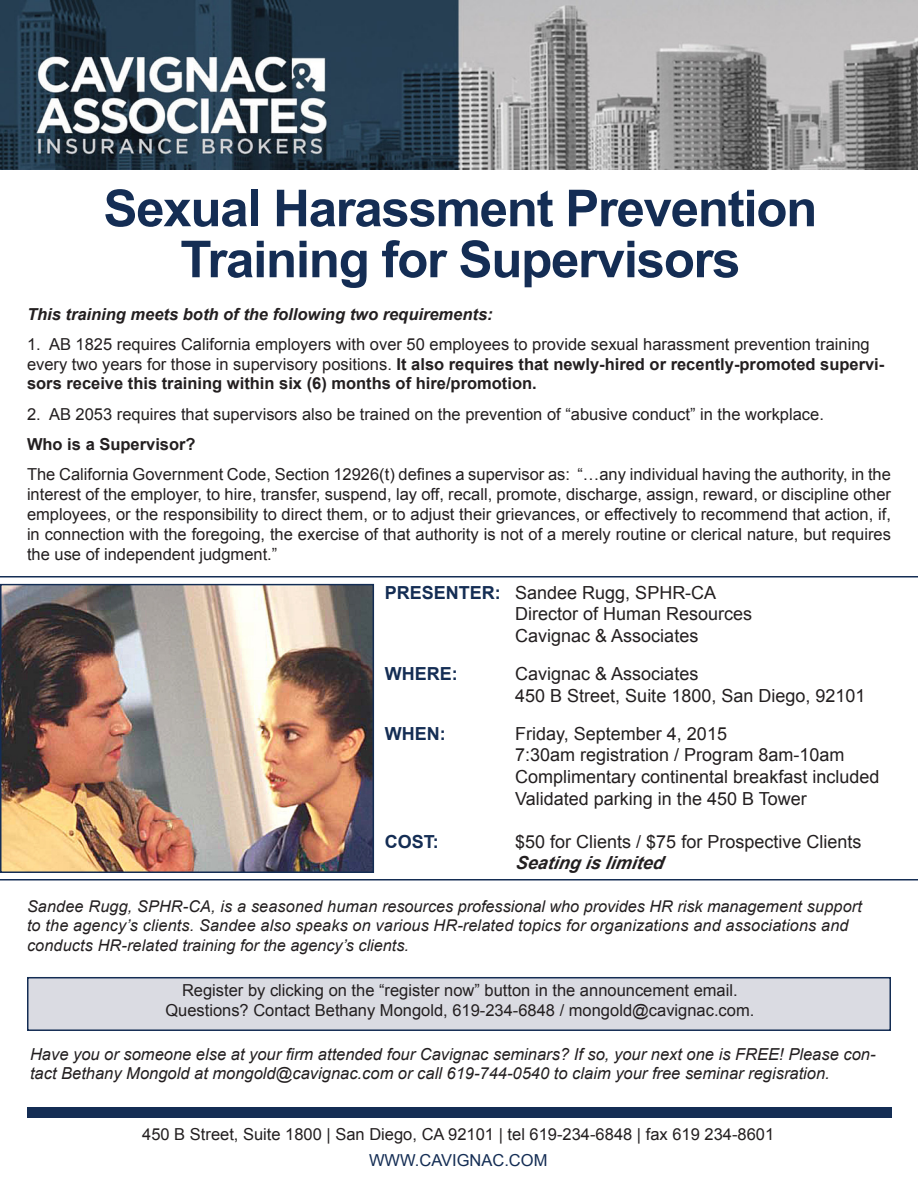
<style>
.page{position:relative;width:918px;height:1188px;background:#fff}
.page>*{position:absolute;margin:0;border:0;box-sizing:border-box;transform-origin:0 0}
.t1{font:700 51px/51px "Arial";letter-spacing:-.025em;color:#142d54;text-align:center}
.t2{font:18px/21.6px "Arial";color:#231f20}
.t3{font:700 18px "Arial";color:#142d54}
.t4{font:italic 700 18px "Arial";color:#231f20}
.t5{font:16.5px/19.8px "Arial";color:#231f20;text-align:center}
.t6{font:italic 16.5px/19.8px "Arial";color:#231f20}
.t7{font:italic 700 16.5px "Arial";color:#231f20}
.t8{font:700 16.5px "Arial";color:#231f20}
.t9{font:16.5px "Arial";color:#142d54}
.t10{font:italic 16.2px/19.6px "Arial";letter-spacing:.01em;color:#231f20}
.s1{font-weight:700}
.s2{font-weight:700;color:#142d54}
</style>
<div class="page">
<img style="left:0;top:0;width:918px;height:170px">
<div style="left:27px;top:1107px;width:865px;height:11px;background:#142d54"></div>
<hr style="left:0;top:576px;width:918px;height:2px;background:#142d54">
<hr style="left:0;top:879px;width:918px;height:1px;background:#142d54">
<div style="left:27px;top:977px;width:864px;height:54px;background:#dadbe2;border:2px solid #142d54"></div>
<img style="left:3px;top:587px;width:368px;height:283px">
<div style="left:0;top:584px;width:374px;height:289px;border:2px solid #142d54"></div>
<p class="t1" style="left:103px;top:184px;width:715px">Sexual Harassment Prevention<br>Training for Supervisors</p>
<p class="t7" style="left:27px;top:303px;width:467px">This training meets both of the following two requirements:</p>
<p class="t5" style="left:27px;top:334px;width:859px;text-align:left">1. AB 1825 requires California employers with over 50 employees to provide sexual harassment prevention training every two years for those in supervisory positions. <span class="s1">It also requires that newly-hired or recently-promoted supervi&shy;sors receive this training within six (6) months of hire/promotion.</span></p>
<p class="t5" style="left:27px;top:404px;width:798px">2. AB 2053 requires that supervisors also be trained on the prevention of “abusive conduct” in the workplace.</p>
<p class="t8" style="left:27px;top:433px;width:170px">Who is a Supervisor?</p>
<p class="t5" style="left:27px;top:465px;width:866px;text-align:justify">The California Government Code, Section 12926(t) defines a supervisor as: “…any individual having the authority, in the interest of the employer, to hire, transfer, suspend, lay off, recall, promote, discharge, assign, reward, or discipline other employees, or the responsibility to direct them, or to adjust their grievances, or effectively to recommend that action, if, in connection with the foregoing, the exercise of that authority is not of a merely routine or clerical nature, but requires the use of independent judgment.”</p>
<p class="t2" style="left:515px;top:582px;width:239px;text-indent:-130px"><span class="s2">PRESENTER:</span> Sandee Rugg, SPHR-CA<br>Director of Human Resources<br>Cavignac &amp; Associates</p>
<p class="t3" style="left:385px;top:662px;width:74px">WHERE:</p>
<p class="t2" style="left:515px;top:663px;width:185px">Cavignac &amp; Associates</p>
<p class="t2" style="left:515px;top:685px;width:352px">450 B Street, Suite 1800, San Diego, 92101</p>
<p class="t3" style="left:385px;top:721px;width:62px">WHEN:</p>
<p class="t2" style="left:515px;top:723px;width:213px">Friday, September 4, 2015</p>
<p class="t2" style="left:515px;top:744px;width:331px">7:30am registration / Program 8am-10am</p>
<p class="t2" style="left:515px;top:766px;width:366px">Complimentary continental breakfast included</p>
<p class="t2" style="left:515px;top:788px;width:293px">Validated parking in the 450 B Tower</p>
<p class="t3" style="left:385px;top:829px;width:55px">COST:</p>
<p class="t2" style="left:515px;top:831px;width:348px">$50 for Clients / $75 for Prospective Clients</p>
<p class="t4" style="left:515px;top:851px;width:150px">Seating is limited</p>
<p class="t10" style="left:27px;top:897px;width:836px">Sandee Rugg, SPHR-CA, is a seasoned human resources professional who provides HR risk management support to the agency’s clients. Sandee also speaks on various HR-related topics for organizations and associations and conducts HR-related training for the agency’s clients.</p>
<p class="t5" style="left:165px;top:980px;width:591px">Register by clicking on the “register now” button in the announcement email.<br>Questions? Contact Bethany Mongold, 619-234-6848 / mongold@cavignac.com.</p>
<p class="t6" style="left:30px;top:1044px;width:847px">Have you or someone else at your firm attended four Cavignac seminars? If so, your next one is FREE! Please con&shy;tact Bethany Mongold at mongold@cavignac.com or call 619-744-0540 to claim your free seminar regisration.</p>
<p class="t5" style="left:142px;top:1124px;width:634px">450 B Street, Suite 1800 | San Diego, CA 92101 | tel 619-234-6848 | fax 619 234-8601</p>
<p class="t9" style="left:369px;top:1149px;width:180px">WWW.CAVIGNAC.COM</p>
</div>
